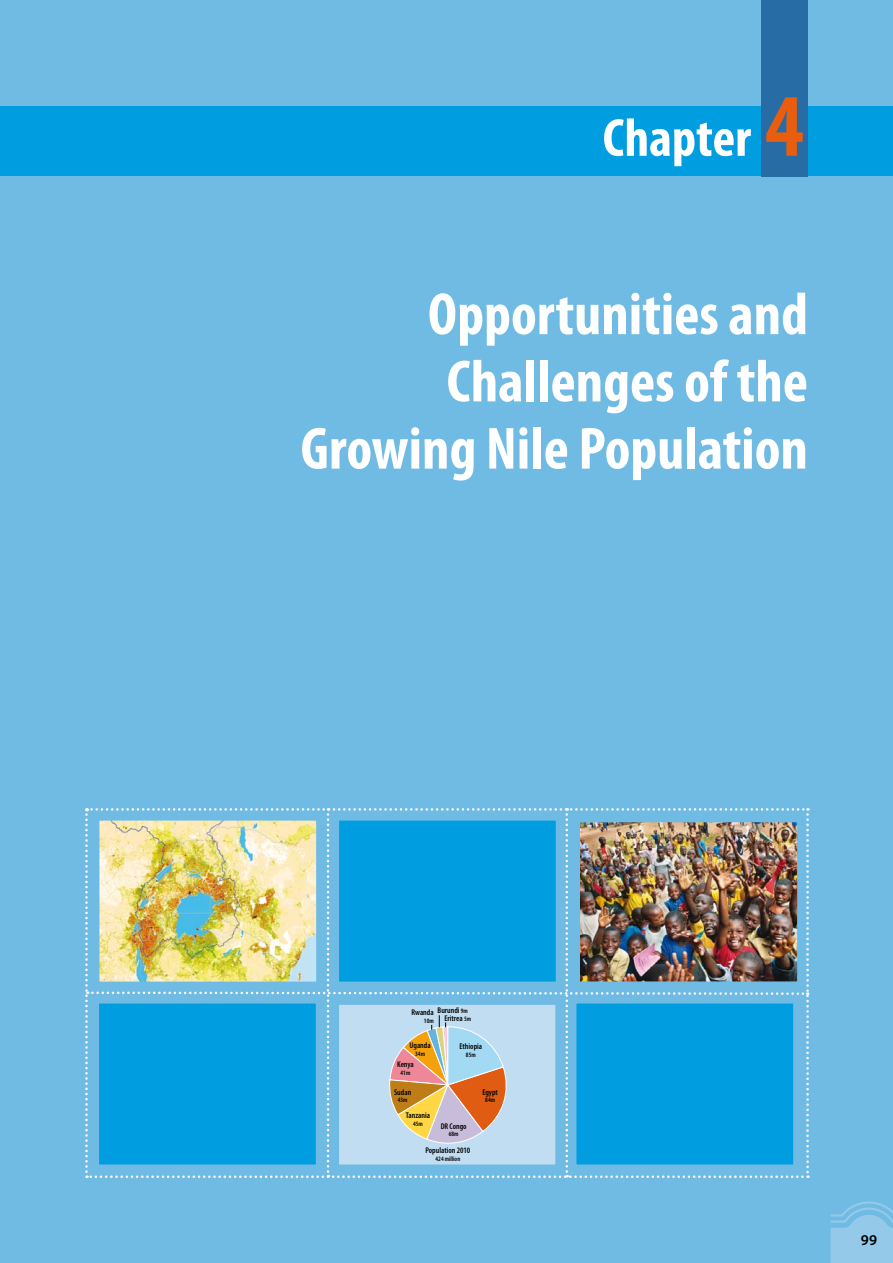
<style>
.page{position:relative;width:893px;height:1263px;background:#70bbe4}
.page>*{position:absolute;margin:0;border:0;box-sizing:border-box;transform-origin:0 0}
.t1{font:700 condensed 60px/67.2px "Myriad Pro";color:#fff;text-align:right}
.t2{font:700 condensed 54px "Myriad Pro";color:#fff}
.t3{font:600 15px "Myriad Pro";color:#000}
.t4{font:600 condensed 8.25px/7.6px "Myriad Pro";color:#000}
.t5{font:600 condensed 6.6px "Myriad Pro";color:#000}
.s1{font-size:90px;color:#e95d0f}
.s2{font-size:6.6px}
</style>
<div class="page">
<svg style="left:830px;top:1201px;width:63px;height:62px"></svg>
<div style="left:0;top:107px;width:893px;height:69px;background:#009ee0"></div>
<div style="left:761px;top:0;width:47px;height:176px;background:#286ca5"></div>
<img style="left:85px;top:808px;width:724px;height:370px">
<p class="t2" style="left:603px;top:104px;width:202px">Chapter <span class="s1">4</span></p>
<p class="t1" style="left:301px;top:279px;width:509px">Opportunities and<br>Challenges of the<br>Growing Nile Population</p>
<p class="t4" style="left:444px;top:1006px;width:28px;text-indent:-7px">Burundi <span class="s2">9m<br></span>Eritrea <span class="s2">5m</span></p>
<p class="t4" style="left:411px;top:1008px;width:24px">Rwanda</p>
<p class="t5" style="left:424px;top:1016px;width:11px">10m</p>
<p class="t4" style="left:410px;top:1041px;width:23px">Uganda</p>
<p class="t5" style="left:415px;top:1049px;width:11px">34m</p>
<p class="t4" style="left:394px;top:1088px;width:19px">Sudan</p>
<p class="t5" style="left:398px;top:1096px;width:11px">43m</p>
<p class="t4" style="left:459px;top:1043px;width:24px">Ethiopia</p>
<p class="t5" style="left:466px;top:1051px;width:11px">85m</p>
<p class="t4" style="left:397px;top:1060px;width:18px">Kenya</p>
<p class="t5" style="left:401px;top:1068px;width:11px">41m</p>
<p class="t4" style="left:406px;top:1112px;width:26px">Tanzania</p>
<p class="t5" style="left:413px;top:1120px;width:11px">45m</p>
<p class="t4" style="left:441px;top:1122px;width:27px">DR Congo</p>
<p class="t5" style="left:449px;top:1130px;width:11px">68m</p>
<p class="t4" style="left:482px;top:1088px;width:17px">Egypt</p>
<p class="t5" style="left:485px;top:1096px;width:11px">84m</p>
<p class="t4" style="left:425px;top:1146px;width:46px">Population 2010</p>
<p class="t5" style="left:436px;top:1155px;width:26px">424 million</p>
<p class="t3" style="left:861px;top:1230px;width:18px">99</p>
</div>
